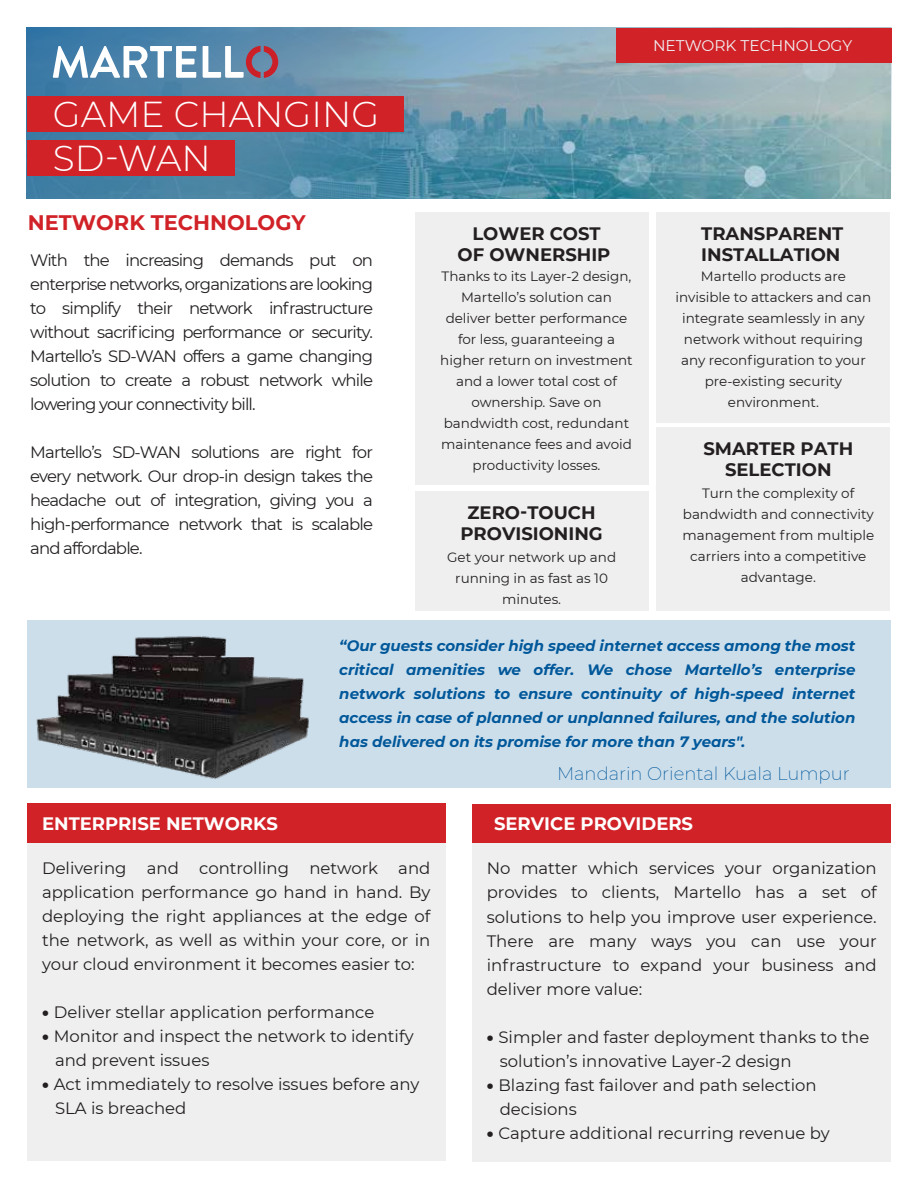
<style>
.page{position:relative;width:918px;height:1188px;background:#fff}
.page>*{position:absolute;margin:0;border:0;box-sizing:border-box;transform-origin:0 0}
.t1{font:300 36px/43.2px "Montserrat";color:#fff}
.t2{font:700 21px "Montserrat";color:#d12228}
.t3{font:700 18px/21px "Montserrat";color:#231f20;text-align:center}
.t4{font:700 18px "Montserrat";color:#fff}
.t5{font:200 18px "Montserrat";color:#00589a}
.t6{font:16.5px/24px "Montserrat";color:#231f20;text-align:justify}
.t7{font:15.45px "Montserrat";color:#f1f1f2}
.t8{font:italic 700 15px/24px "Montserrat";color:#00589a;text-align:justify}
.t9{font:13.5px/21px "Montserrat";color:#231f20;text-align:center}
.s1{font-weight:900}
</style>
<div class="page">
<div style="left:27px;top:843px;width:419px;height:318px;background:#efefef"></div>
<div style="left:27px;top:803px;width:419px;height:40px;background:#d12228"></div>
<div style="left:473px;top:843px;width:418px;height:318px;background:#efefef"></div>
<div style="left:473px;top:804px;width:418px;height:39px;background:#d12228"></div>
<div style="left:656px;top:428px;width:234px;height:183px;background:#efefef"></div>
<div style="left:27px;top:620px;width:864px;height:168px;background:#cddeeb"></div>
<svg style="left:27px;top:27px;width:864px;height:172px"></svg>
<div style="left:27px;top:97px;width:376px;height:35px;background:#d12228"></div>
<div style="left:27px;top:140px;width:207px;height:36px;background:#d12228"></div>
<svg style="left:53px;top:46px;width:143px;height:32px"></svg>
<svg style="left:203px;top:46px;width:75px;height:32px"></svg>
<div style="left:415px;top:212px;width:234px;height:273px;background:#efefef"></div>
<div style="left:415px;top:491px;width:234px;height:120px;background:#efefef"></div>
<div style="left:656px;top:212px;width:234px;height:211px;background:#efefef"></div>
<img style="left:36px;top:636px;width:273px;height:143px">
<div style="left:616px;top:29px;width:275px;height:34px;background:#d12228"></div>
<h1 class="t1" style="left:53px;top:92px;width:328px">GAME CHANGING<br>SD-WAN</h1>
<p class="t2" style="left:28px;top:207px;width:280px">NETWORK TECHNOLOGY</p>
<p class="t6" style="left:30px;top:248px;width:344px">With the increasing demands put on enterprise networks, organizations are looking to simplify their network infrastructure without sacrificing performance or security.<br>Martello’s SD-WAN offers a game changing solution to create a robust network while lowering your connectivity bill.</p>
<p class="t6" style="left:30px;top:440px;width:344px">Martello’s SD-WAN solutions are right for every network. Our drop-in design takes the headache out of integration, giving you a high-performance network that is scalable and affordable.</p>
<p class="t7" style="left:653px;top:35px;width:201px">NETWORK TECHNOLOGY</p>
<p class="t3" style="left:458px;top:222px;width:154px">LOWER COST<br>OF OWNERSHIP</p>
<p class="t9" style="left:440px;top:265px;width:194px">Thanks to its Layer-2 design,<br>Martello’s solution can deliver better performance for less, guaranteeing a higher return on investment and a lower total cost of ownership. Save on bandwidth cost, redundant maintenance fees and avoid productivity losses.</p>
<p class="t3" style="left:460px;top:501px;width:144px">ZERO-TOUCH<br>PROVISIONING</p>
<p class="t9" style="left:447px;top:546px;width:171px">Get your network up and running in as fast as 10 minutes.</p>
<p class="t3" style="left:701px;top:222px;width:144px;text-align:left">TRANSPARENT<br>INSTALLATION</p>
<p class="t9" style="left:676px;top:265px;width:197px">Martello products are invisible to attackers and can integrate seamlessly in any network without requiring any reconfiguration to your pre-existing security environment.</p>
<p class="t3" style="left:703px;top:437px;width:151px">SMARTER PATH<br>SELECTION</p>
<p class="t9" style="left:682px;top:482px;width:193px">Turn the complexity of bandwidth and connectivity management from multiple carriers into a competitive advantage.</p>
<p class="t8" style="left:339px;top:633px;width:518px">“Our guests consider high speed internet access among the most critical amenities we offer. We chose Martello’s enterprise network solutions to ensure continuity of high-speed internet access in case of planned or unplanned failures, and the solution has delivered on its promise for more than 7 years".</p>
<p class="t5" style="left:557px;top:761px;width:294px">Mandarin Oriental Kuala Lumpur</p>
<p class="t4" style="left:42px;top:811px;width:237px">ENTERPRISE NETWORKS</p>
<p class="t4" style="left:494px;top:811px;width:201px">SERVICE PROVIDERS</p>
<p class="t6" style="left:42px;top:856px;width:390px">Delivering and controlling network and application performance go hand in hand. By deploying the right appliances at the edge of the network, as well as within your core, or in your cloud environment it becomes easier to:</p>
<p class="t6" style="left:42px;top:1000px;width:334px"><span class="s1">•</span> Deliver stellar application performance</p>
<p class="t6" style="left:55px;top:1024px;width:360px;text-indent:-13px"><span class="s1">•</span> Monitor and inspect the network to identify and prevent issues</p>
<p class="t6" style="left:55px;top:1072px;width:366px;text-indent:-13px"><span class="s1">•</span> Act immediately to resolve issues before any<br>SLA is breached</p>
<p class="t6" style="left:487px;top:856px;width:391px">No matter which services your organization provides to clients, Martello has a set of solutions to help you improve user experience.<br>There are many ways you can use your infrastructure to expand your business and deliver more value:</p>
<p class="t6" style="left:500px;top:1024px;width:371px;text-indent:-13px"><span class="s1">•</span> Simpler and faster deployment thanks to the solution’s innovative Layer-2 design</p>
<p class="t6" style="left:500px;top:1072px;width:319px;text-indent:-13px"><span class="s1">•</span> Blazing fast failover and path selection decisions</p>
<p class="t6" style="left:487px;top:1120px;width:344px"><span class="s1">•</span> Capture additional recurring revenue by</p>
</div>
